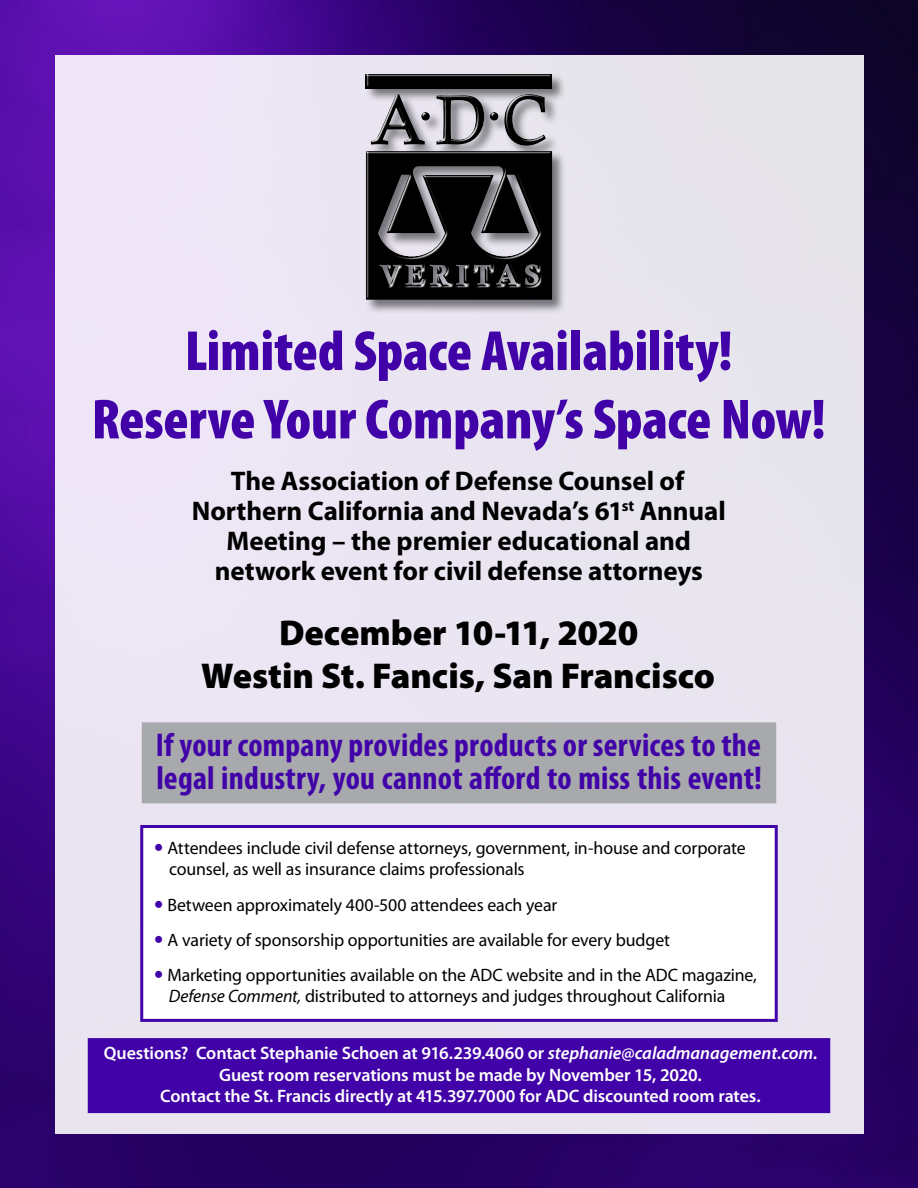
<style>
.page{position:relative;width:918px;height:1188px;background:#fff}
.page>*{position:absolute;margin:0;border:0;box-sizing:border-box;transform-origin:0 0}
.t1{font:900 condensed 57px "Myriad Pro";letter-spacing:-.005em;color:#4102a8}
.t2{font:900 36px "Myriad Pro";letter-spacing:-.005em;color:#000}
.t3{font:700 condensed 33px/33px "Myriad Pro";letter-spacing:.01em;color:#4102a8}
.t4{font:700 27px/30px "Myriad Pro";letter-spacing:-.005em;color:#000;text-align:center}
.t5{font:18px/21.6px "Myriad Pro";letter-spacing:-.01em;color:#000}
.t6{font:600 18px/21.6px "Myriad Pro";letter-spacing:-.005em;color:#fff;text-align:center}
.s1{font-style:italic}
</style>
<div class="page">
<img style="left:0;top:0;width:918px;height:1188px">
<div style="left:56px;top:55px;width:808px;height:1079px;background:#eae5f1"></div>
<div style="left:142px;top:722px;width:634px;height:81px;background:#a7a9ac"></div>
<div style="left:140px;top:825px;width:638px;height:197px;background:#fff;border:3px solid #4102a8"></div>
<div style="left:88px;top:1038px;width:742px;height:75px;background:#4102a8"></div>
<div style="left:365px;top:74px;width:202px;height:240px;background:#000;opacity:.5"></div>
<svg style="left:365px;top:74px;width:189px;height:228px;background:#4c4b4e"></svg>
<p class="t1" style="left:185px;top:319px;width:549px">Limited Space Availability!</p>
<p class="t1" style="left:92px;top:388px;width:735px">Reserve Your Company’s Space Now!</p>
<p class="t4" style="left:192px;top:466px;width:536px">The Association of Defense Counsel of Northern California and Nevada’s 61<sup>st</sup> Annual Meeting – the premier educational and network event for civil defense attorneys</p>
<p class="t2" style="left:279px;top:612px;width:361px">December 10-11, 2020</p>
<p class="t2" style="left:201px;top:655px;width:515px">Westin St. Fancis, San Francisco</p>
<p class="t3" style="left:156px;top:729px;width:607px">If your company provides products or services to the legal industry, you cannot afford to miss this event!</p>
<p class="t5" style="left:167px;top:837px;width:580px">Attendees include civil defense attorneys, government, in-house and corporate counsel, as well as insurance claims professionals</p>
<p class="t5" style="left:167px;top:894px;width:391px">Between approximately 400-500 attendees each year</p>
<p class="t5" style="left:167px;top:929px;width:504px">A variety of sponsorship opportunities are available for every budget</p>
<p class="t5" style="left:167px;top:964px;width:591px">Marketing opportunities available on the ADC website and in the ADC magazine,<br><span class="s1">Defense Comment,</span> distributed to attorneys and judges throughout California</p>
<p class="t6" style="left:104px;top:1043px;width:715px">Questions? Contact Stephanie Schoen at 916.239.4060 or <span class="s1">stephanie@caladmanagement.com.<br></span>Guest room reservations must be made by November 15, 2020.</p>
<p class="t6" style="left:160px;top:1086px;width:602px">Contact the St. Francis directly at 415.397.7000 for ADC discounted room rates.</p>
</div>
